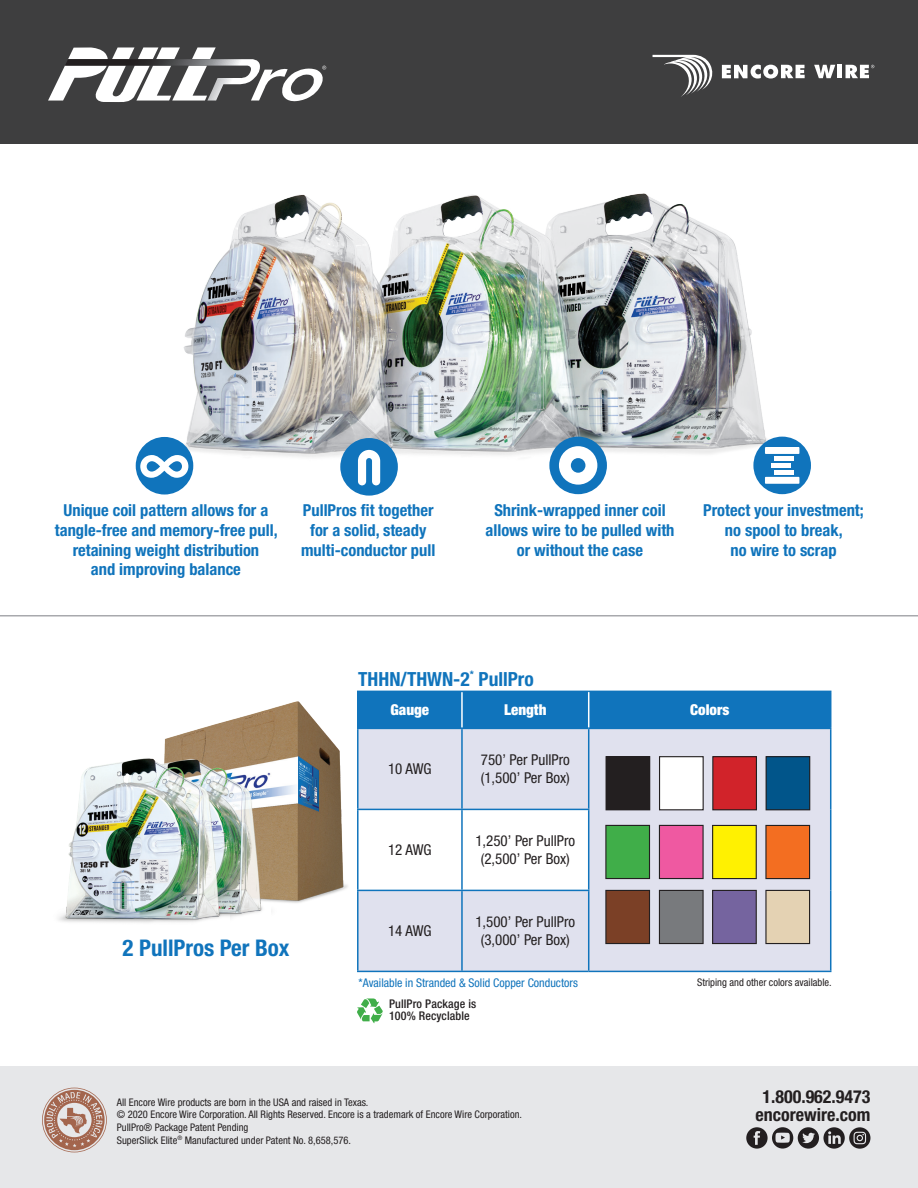
<style>
.page{position:relative;width:918px;height:1188px;background:#fff}
.page>*{position:absolute;margin:0;border:0;box-sizing:border-box;transform-origin:0 0}
.t1{font:700 condensed 22.95px "Helvetica Neue LT Std";color:#1074bc}
.t2{font:700 condensed 19.5px "Helvetica Neue LT Std";color:#1074bc}
.t3{font:700 condensed 18px/18px "Helvetica Neue LT Std";color:#231f20;text-align:center}
.t4{font:700 condensed 16.5px/19.8px "Helvetica Neue LT Std";color:#1074bc;text-align:center}
.t5{font:condensed 15px/18px "Helvetica Neue LT Std";color:#231f20;text-align:center}
.t6{font:900 condensed 15px "Helvetica Neue LT Std";color:#fff}
.t7{font:condensed 12px "Helvetica Neue LT Std";color:#1074bc}
.t8{font:500 condensed 12px/12px "Helvetica Neue LT Std";letter-spacing:.01em;color:#231f20}
.t9{font:condensed 10.5px/12.6px "Helvetica Neue LT Std";color:#231f20}
</style>
<div class="page">
<div style="left:0;top:0;width:918px;height:144px;background:#3e3e3f"></div>
<svg style="left:814px;top:65px;width:21px;height:13px"></svg>
<div style="left:837px;top:65px;width:5px;height:13px;background:#fff"></div>
<svg style="left:846px;top:65px;width:28px;height:13px"></svg>
<svg style="left:653px;top:55px;width:152px;height:42px"></svg>
<div style="left:0;top:1066px;width:918px;height:122px;background:#e6e7e9"></div>
<svg style="left:42px;top:1088px;width:65px;height:64px"></svg>
<svg style="left:746px;top:1127px;width:124px;height:22px"></svg>
<img style="left:164px;top:193px;width:622px;height:271px">
<div style="left:136px;top:437px;width:57px;height:58px;background:#1074bc;border-radius:50%"></div>
<svg style="left:140px;top:455px;width:48px;height:23px"></svg>
<div style="left:340px;top:438px;width:58px;height:58px;background:#1074bc;border-radius:50%"></div>
<svg style="left:358px;top:450px;width:22px;height:35px"></svg>
<div style="left:549px;top:437px;width:58px;height:57px;background:#1074bc;border-radius:50%"></div>
<svg style="left:559px;top:446px;width:38px;height:39px"></svg>
<hr style="left:0;top:615px;width:918px;height:1px;background:#a8a9ad">
<svg style="left:357px;top:998px;width:26px;height:25px"></svg>
<div style="left:358px;top:691px;width:104px;height:37px;background:#1074bc"></div>
<div style="left:463px;top:692px;width:367px;height:36px;background:#1074bc"></div>
<div style="left:359px;top:729px;width:471px;height:242px;background:#e0e1ee"></div>
<svg style="left:361px;top:810px;width:227px;height:80px"></svg>
<hr style="left:461px;top:692px;width:2px;height:36px;background:#fff">
<hr style="left:357px;top:691px;width:105px;height:1px;background:#1074bc">
<hr style="left:357px;top:692px;width:2px;height:36px;background:#1074bc">
<hr style="left:462px;top:691px;width:127px;height:1px;background:#1074bc">
<hr style="left:589px;top:691px;width:242px;height:1px;background:#1074bc">
<hr style="left:830px;top:692px;width:1px;height:36px;background:#1074bc">
<hr style="left:357px;top:890px;width:105px;height:1px;background:#1074bc">
<hr style="left:357px;top:891px;width:2px;height:80px;background:#1074bc">
<hr style="left:357px;top:971px;width:105px;height:1px;background:#1074bc">
<hr style="left:462px;top:971px;width:127px;height:1px;background:#1074bc">
<hr style="left:588px;top:692px;width:1px;height:36px;background:#fff">
<hr style="left:461px;top:810px;width:2px;height:80px;background:#1074bc">
<hr style="left:462px;top:890px;width:127px;height:1px;background:#1074bc">
<hr style="left:461px;top:891px;width:2px;height:80px;background:#1074bc">
<hr style="left:357px;top:728px;width:105px;height:1px;background:#1074bc">
<hr style="left:462px;top:728px;width:127px;height:1px;background:#1074bc">
<hr style="left:461px;top:729px;width:2px;height:80px;background:#1074bc">
<hr style="left:357px;top:809px;width:105px;height:1px;background:#1074bc">
<hr style="left:462px;top:809px;width:127px;height:1px;background:#1074bc">
<hr style="left:589px;top:728px;width:242px;height:1px;background:#1074bc">
<hr style="left:588px;top:729px;width:1px;height:80px;background:#1074bc">
<hr style="left:830px;top:729px;width:1px;height:80px;background:#1074bc">
<hr style="left:588px;top:810px;width:1px;height:80px;background:#1074bc">
<hr style="left:830px;top:809px;width:1px;height:81px;background:#1074bc">
<hr style="left:588px;top:891px;width:1px;height:80px;background:#1074bc">
<hr style="left:830px;top:890px;width:1px;height:81px;background:#1074bc">
<hr style="left:589px;top:971px;width:242px;height:1px;background:#1074bc">
<div style="left:606px;top:825px;width:44px;height:54px;background:#40ae49"></div>
<div style="left:605px;top:825px;width:45px;height:54px;border:1px solid #231f20"></div>
<div style="left:659px;top:825px;width:44px;height:54px;background:#ef59a1"></div>
<div style="left:659px;top:825px;width:45px;height:54px;border:1px solid #231f20"></div>
<div style="left:606px;top:757px;width:44px;height:53px;background:#231f20"></div>
<div style="left:606px;top:756px;width:44px;height:54px;border:1px solid #231f20"></div>
<div style="left:713px;top:825px;width:43px;height:54px;background:#fff101"></div>
<div style="left:712px;top:825px;width:45px;height:54px;border:1px solid #231f20"></div>
<div style="left:660px;top:757px;width:43px;height:53px;background:#fff"></div>
<div style="left:659px;top:756px;width:45px;height:54px;border:1px solid #231f20"></div>
<div style="left:766px;top:825px;width:44px;height:54px;background:#f36e21"></div>
<div style="left:765px;top:825px;width:45px;height:54px;border:1px solid #231f20"></div>
<div style="left:713px;top:757px;width:43px;height:53px;background:#d1232a"></div>
<div style="left:712px;top:756px;width:45px;height:54px;border:1px solid #231f20"></div>
<div style="left:606px;top:890px;width:44px;height:54px;background:#7b4026"></div>
<div style="left:605px;top:890px;width:45px;height:54px;border:1px solid #231f20"></div>
<div style="left:766px;top:757px;width:44px;height:53px;background:#01558a"></div>
<div style="left:766px;top:756px;width:44px;height:54px;border:1px solid #231f20"></div>
<div style="left:659px;top:890px;width:44px;height:54px;background:#787a7d"></div>
<div style="left:659px;top:890px;width:45px;height:54px;border:1px solid #231f20"></div>
<div style="left:713px;top:890px;width:43px;height:54px;background:#75649f"></div>
<div style="left:712px;top:890px;width:45px;height:54px;border:1px solid #231f20"></div>
<div style="left:766px;top:890px;width:44px;height:54px;background:#e4d2b3"></div>
<div style="left:765px;top:890px;width:45px;height:54px;border:1px solid #231f20"></div>
<div style="left:753px;top:437px;width:58px;height:57px;background:#1074bc;border-radius:50%"></div>
<svg style="left:765px;top:447px;width:35px;height:37px"></svg>
<img style="left:58px;top:701px;width:303px;height:237px">
<svg style="left:48px;top:47px;width:278px;height:55px"></svg>
<p class="t4" style="left:55px;top:500px;width:224px">Unique coil pattern allows for a tangle-free and memory-free pull, retaining weight distribution<br>and improving balance</p>
<p class="t4" style="left:301px;top:500px;width:136px">PullPros fit together for a solid, steady multi-conductor pull</p>
<p class="t4" style="left:486px;top:500px;width:190px">Shrink-wrapped inner coil allows wire to be pulled with or without the case</p>
<p class="t4" style="left:703px;top:500px;width:162px">Protect your investment; no spool to break,<br>no wire to scrap</p>
<p class="t2" style="left:358px;top:667px;width:177px">THHN/THWN-2<sup>*</sup> PullPro</p>
<p class="t6" style="left:391px;top:701px;width:40px">Gauge</p>
<p class="t6" style="left:504px;top:701px;width:44px">Length</p>
<p class="t6" style="left:690px;top:701px;width:41px">Colors</p>
<p class="t5" style="left:388px;top:760px;width:45px">10 AWG</p>
<p class="t5" style="left:481px;top:751px;width:91px;text-align:left">750’ Per PullPro (1,500’ Per Box)</p>
<h1 class="t1" style="left:123px;top:934px;width:169px">2 PullPros Per Box</h1>
<p class="t5" style="left:388px;top:841px;width:45px">12 AWG</p>
<p class="t5" style="left:475px;top:832px;width:101px">1,250’ Per PullPro (2,500’ Per Box)</p>
<p class="t5" style="left:388px;top:922px;width:45px">14 AWG</p>
<p class="t5" style="left:475px;top:913px;width:101px">1,500’ Per PullPro (3,000’ Per Box)</p>
<p class="t7" style="left:358px;top:976px;width:221px">*Available in Stranded &amp; Solid Copper Conductors</p>
<p class="t9" style="left:697px;top:976px;width:136px">Striping and other colors available.</p>
<p class="t8" style="left:389px;top:998px;width:89px">PullPro Package is<br>100% Recyclable</p>
<p class="t9" style="left:117px;top:1096px;width:407px">All Encore Wire products are born in the USA and raised in Texas.<br>© 2020 Encore Wire Corporation. All Rights Reserved. Encore is a trademark of Encore Wire Corporation.<br>PullPro® Package Patent Pending<br>SuperSlick Elite<sup>®</sup> Manufactured under Patent No. 8,658,576.</p>
<p class="t3" style="left:756px;top:1088px;width:116px">1.800.962.9473 encorewire.com</p>
</div>
